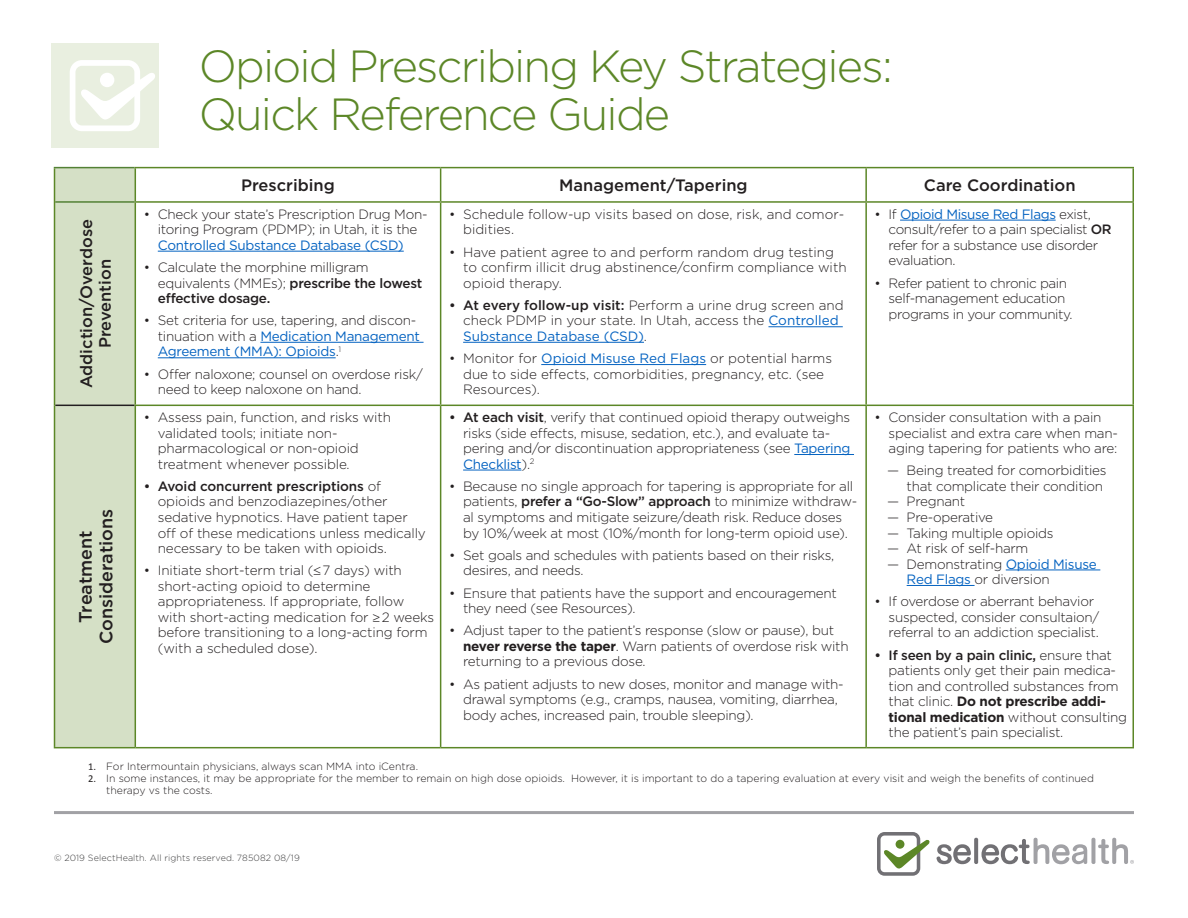
<style>
.page{position:relative;width:1188px;height:918px;background:#fff}
.page>*{position:absolute;margin:0;border:0;box-sizing:border-box;transform-origin:0 0}
._2016_Headline__Lg_G{font:300 45px/48px "Gotham";letter-spacing:-.04em;color:#5c8727}
.t1{font:500 18px/20.7px "Gotham";color:#231f20;text-align:center}
.t2{font:500 16.5px/19px "Gotham";color:#231f20;text-align:center}
.t3{font:300 13.5px/15.6px "Gotham";letter-spacing:-.02em;color:#231f20}
.t4{font:300 13.5px/15.6px "Gotham";color:#231f20}
.t5{font:300 10.5px/12.1px "Gotham";color:#231f20}
.t6{font:300 9px "Gotham";letter-spacing:.01em;color:#3e3e3f}
.s1{font-weight:400;color:#0563c1}
.s2{font-weight:500}
.s3{font-family:"Minion Pro";font-weight:400}
.s4{font-weight:700}
.s5{font-family:"Calibri";font-weight:400}
</style>
<div class="page">
<hr style="left:54px;top:811px;width:1080px;height:3px;background:#a1a1a5">
<svg style="left:877px;top:832px;width:53px;height:44px"></svg>
<svg style="left:937px;top:844px;width:34px;height:20px"></svg>
<svg style="left:974px;top:838px;width:4px;height:26px"></svg>
<svg style="left:1091px;top:838px;width:4px;height:26px"></svg>
<svg style="left:981px;top:838px;width:106px;height:26px"></svg>
<svg style="left:1098px;top:838px;width:36px;height:26px"></svg>
<div style="left:52px;top:44px;width:107px;height:104px;background:#e9efe0"></div>
<svg style="left:70px;top:60px;width:85px;height:71px"></svg>
<div style="left:55px;top:168px;width:80px;height:579px;background:#d5e0c6"></div>
<svg style="left:441px;top:203px;width:424px;height:544px"></svg>
<hr style="left:54px;top:167px;width:81px;height:1px;background:#538135">
<hr style="left:55px;top:201px;width:80px;height:2px;background:#538135">
<hr style="left:55px;top:405px;width:80px;height:1px;background:#231f20">
<hr style="left:54px;top:168px;width:1px;height:34px;background:#5c8727">
<hr style="left:54px;top:202px;width:1px;height:203px;background:#5c8727">
<hr style="left:54px;top:405px;width:1px;height:342px;background:#5c8727">
<hr style="left:54px;top:747px;width:81px;height:1px;background:#5c8727">
<hr style="left:135px;top:167px;width:306px;height:1px;background:#5c8727">
<hr style="left:135px;top:168px;width:1px;height:33px;background:#5c8727">
<hr style="left:441px;top:167px;width:425px;height:1px;background:#5c8727">
<hr style="left:440px;top:168px;width:1px;height:33px;background:#5c8727">
<hr style="left:866px;top:167px;width:268px;height:1px;background:#5c8727">
<hr style="left:865px;top:168px;width:2px;height:33px;background:#5c8727">
<hr style="left:1132px;top:168px;width:2px;height:33px;background:#5c8727">
<hr style="left:135px;top:201px;width:306px;height:2px;background:#5c8727">
<hr style="left:135px;top:203px;width:1px;height:202px;background:#5c8727">
<hr style="left:441px;top:201px;width:425px;height:2px;background:#5c8727">
<hr style="left:440px;top:203px;width:1px;height:202px;background:#5c8727">
<hr style="left:135px;top:405px;width:306px;height:1px;background:#5c8727">
<hr style="left:135px;top:406px;width:1px;height:341px;background:#5c8727">
<hr style="left:441px;top:405px;width:425px;height:1px;background:#5c8727">
<hr style="left:440px;top:406px;width:1px;height:341px;background:#5c8727">
<hr style="left:135px;top:747px;width:306px;height:1px;background:#5c8727">
<hr style="left:441px;top:747px;width:425px;height:1px;background:#5c8727">
<hr style="left:866px;top:201px;width:268px;height:2px;background:#5c8727">
<hr style="left:865px;top:203px;width:2px;height:202px;background:#5c8727">
<hr style="left:1132px;top:203px;width:2px;height:202px;background:#5c8727">
<hr style="left:866px;top:405px;width:268px;height:1px;background:#5c8727">
<hr style="left:865px;top:406px;width:2px;height:341px;background:#5c8727">
<hr style="left:1132px;top:406px;width:2px;height:341px;background:#5c8727">
<hr style="left:866px;top:747px;width:268px;height:1px;background:#5c8727">
<hr style="left:158px;top:251px;width:246px;height:1px;background:#0563c1">
<hr style="left:260px;top:342px;width:164px;height:1px;background:#0563c1">
<hr style="left:158px;top:357px;width:178px;height:1px;background:#0563c1">
<hr style="left:768px;top:326px;width:75px;height:1px;background:#0563c1">
<hr style="left:463px;top:342px;width:181px;height:1px;background:#0563c1">
<hr style="left:541px;top:364px;width:165px;height:1px;background:#0563c1">
<hr style="left:900px;top:220px;width:156px;height:1px;background:#0563c1">
<hr style="left:794px;top:454px;width:60px;height:1px;background:#0563c1">
<hr style="left:463px;top:470px;width:59px;height:1px;background:#0563c1">
<hr style="left:1006px;top:570px;width:94px;height:1px;background:#0563c1">
<hr style="left:907px;top:585px;width:68px;height:1px;background:#0563c1">
<p class="_2016_Headline__Lg_G" style="left:199px;top:41px;width:696px">Opioid Prescribing Key Strategies:<br>Quick Reference Guide</p>
<p class="t2" style="left:241px;top:176px;width:95px">Prescribing</p>
<p class="t2" style="left:559px;top:176px;width:190px">Management/Tapering</p>
<p class="t2" style="left:924px;top:176px;width:153px">Care Coordination</p>
<p class="t2" style="left:76px;top:388px;width:171px;rotate:-90deg">Addiction/Overdose<br>Prevention</p>
<p class="t3" style="left:158px;top:206px;width:271px;text-indent:-14px">• Check your state’s Prescription Drug Mon&shy;itoring Program (PDMP); in Utah, it is the<br><span class="s1">Controlled Substance Database (CSD)</span></p>
<p class="t3" style="left:158px;top:259px;width:266px;text-indent:-14px">• Calculate the morphine milligram equivalents (MMEs); <span class="s2">prescribe the lowest effective dosage.</span></p>
<p class="t3" style="left:158px;top:313px;width:264px;text-indent:-14px">• Set criteria for use, tapering, and discon&shy;tinuation with a <span class="s1">Medication Management<br>Agreement (MMA): Opioids</span>.<sup>1</sup></p>
<p class="t3" style="left:158px;top:366px;width:267px;text-indent:-14px">• Offer naloxone; counsel on overdose risk/ need to keep naloxone on hand.</p>
<p class="t1" style="left:75px;top:644px;width:137px;rotate:-90deg">Treatment<br>Considerations</p>
<p class="t3" style="left:158px;top:409px;width:235px;text-indent:-14px">• Assess pain, function, and risks with validated tools; initiate non&shy;pharmacological or non-opioid treatment whenever possible.</p>
<p class="t3" style="left:158px;top:478px;width:270px;text-indent:-14px"><span class="s2">• Avoid concurrent prescriptions</span> of opioids and benzodiazepines/other sedative hypnotics. Have patient taper off of these medications unless medically necessary to be taken with opioids.</p>
<p class="t3" style="left:158px;top:562px;width:278px;text-indent:-14px">• Initiate short-term trial (≤ 7 days) with short-acting opioid to determine appropriateness. If appropriate, follow with short-acting medication for <span class="s3">≥</span> 2 weeks before transitioning to a long-acting form (with a scheduled dose).</p>
<p class="t4" style="left:463px;top:206px;width:383px;text-indent:-14px">• Schedule follow-up visits based on dose, risk, and comor&shy;bidities.</p>
<p class="t4" style="left:463px;top:244px;width:385px;text-indent:-14px">• Have patient agree to and perform random drug testing to confirm illicit drug abstinence/confirm compliance with opioid therapy.</p>
<p class="t4" style="left:463px;top:297px;width:382px;text-indent:-14px"><span class="s2">• At every follow-up visit:</span> Perform a urine drug screen and check PDMP in your state. In Utah, access the <span class="s1">Controlled<br>Substance Database (CSD)</span>.</p>
<p class="t4" style="left:463px;top:350px;width:370px;text-indent:-14px">• Monitor for <span class="s1">Opioid Misuse Red Flags</span> or potential harms due to side effects, comorbidities, pregnancy, etc. (see<br>Resources).</p>
<p class="t3" style="left:463px;top:409px;width:389px;text-indent:-14px"><span class="s2">• At each visit</span>, verify that continued opioid therapy outweighs risks (side effects, misuse, sedation, etc.), and evaluate ta&shy;pering and/or discontinuation appropriateness (see <span class="s1">Tapering Checklist</span>).<sup>2</sup></p>
<p class="t3" style="left:463px;top:478px;width:396px;text-indent:-14px">• Because no single approach for tapering is appropriate for all patients, <span class="s2">prefer a “Go-Slow” approach</span> to minimize withdraw&shy;al symptoms and mitigate seizure/death risk. Reduce doses by 10%/week at most (10%/month for long-term opioid use).</p>
<p class="t3" style="left:463px;top:547px;width:373px;text-indent:-14px">• Set goals and schedules with patients based on their risks, desires, and needs.</p>
<p class="t3" style="left:463px;top:585px;width:375px;text-indent:-14px">• Ensure that patients have the support and encouragement they need (see Resources).</p>
<p class="t3" style="left:463px;top:623px;width:387px;text-indent:-14px">• Adjust taper to the patient’s response (slow or pause), but <span class="s4">never reverse the taper</span>. Warn patients of overdose risk with returning to a previous dose.</p>
<p class="t3" style="left:463px;top:676px;width:382px;text-indent:-14px">• As patient adjusts to new doses, monitor and manage with&shy;drawal symptoms (e.g., cramps, nausea, vomiting, diarrhea, body aches, increased pain, trouble sleeping).</p>
<p class="t3" style="left:889px;top:206px;width:225px;text-indent:-14px">• If <span class="s1">Opioid Misuse Red Flags</span> exist, consult/refer to a pain specialist <span class="s2">OR </span>refer for a substance use disorder evaluation.</p>
<p class="t3" style="left:889px;top:275px;width:186px;text-indent:-14px">• Refer patient to chronic pain self-management education programs in your community.</p>
<p class="t3" style="left:889px;top:409px;width:231px;text-indent:-14px">• Consider consultation with a pain specialist and extra care when man&shy;aging tapering for patients who are:</p>
<p class="t3" style="left:887px;top:463px;width:221px;text-align:right">— Being treated for comorbidities that complicate their condition</p>
<p class="t3" style="left:887px;top:494px;width:80px">— Pregnant</p>
<p class="t3" style="left:887px;top:509px;width:108px">— Pre-operative</p>
<p class="t3" style="left:887px;top:525px;width:168px">— Taking multiple opioids</p>
<p class="t3" style="left:887px;top:540px;width:143px">— At risk of self-harm</p>
<p class="t3" style="left:907px;top:556px;width:192px;text-indent:-20px">— Demonstrating <span class="s1">Opioid Misuse<br>Red Flags</span> or diversion</p>
<p class="t3" style="left:889px;top:593px;width:212px;text-indent:-14px">• If overdose or aberrant behavior suspected, consider consultaion/ referral to an addiction specialist.</p>
<p class="t3" style="left:889px;top:647px;width:240px;text-indent:-14px"><span class="s2">• If seen by a pain clinic,</span> ensure that patients only get their pain medica&shy;tion and controlled substances from that clinic. <span class="s4">Do not prescribe addi&shy;tional medication</span> without consulting the patient’s pain specialist.</p>
<p class="t5" style="left:88px;top:759px;width:331px"><span class="s5">1.</span> For Intermountain physicians, always scan MMA into iCentra.</p>
<p class="t5" style="left:106px;top:772px;width:989px;text-indent:-18px"><span class="s5">2.</span> In some instances, it may be appropriate for the member to remain on high dose opioids. However, it is important to do a tapering evaluation at every visit and weigh the benefits of continued therapy vs the costs.</p>
<p class="t6" style="left:54px;top:852px;width:247px">© 2019 SelectHealth. All rights reserved. 785082 08/19</p>
</div>
